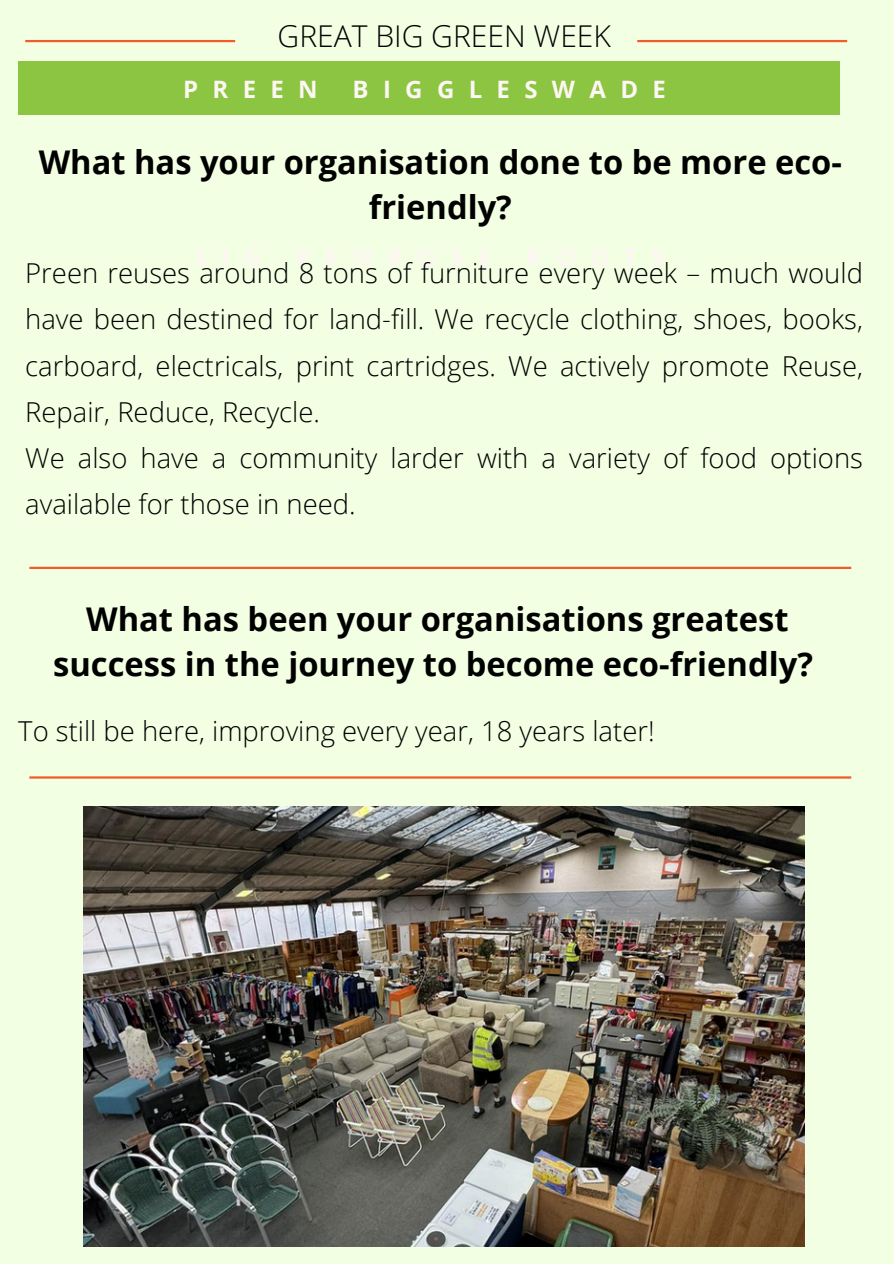
<style>
.page{position:relative;width:894px;height:1264px;background:#fff}
.page>*{position:absolute;margin:0;border:0;box-sizing:border-box;transform-origin:0 0}
.t1{font:700 32.7px/45px "Open Sans";color:#000;text-align:center}
.t2{font:300 30px "Open Sans";color:#000}
.t3{font:300 27.45px/46.2px "Open Sans";color:#000}
.t4{font:700 24px "Open Sans";letter-spacing:.595em;color:#fdf6f2}
</style>
<div class="page">
<div style="left:0;top:0;width:893px;height:1263px;background:#f3ffe3"></div>
<hr style="left:25px;top:40px;width:210px;height:2px;background:#f05d2a">
<hr style="left:637px;top:40px;width:209px;height:2px;background:#f05d2a">
<div style="left:18px;top:61px;width:821px;height:51px;background:#8cc542"></div>
<hr style="left:29px;top:566px;width:822px;height:3px;background:#f05d2a">
<div style="left:18px;top:64px;width:821px;height:51px;background:#8cc542"></div>
<hr style="left:29px;top:776px;width:822px;height:2px;background:#f05d2a">
<img style="left:83px;top:806px;width:721px;height:440px">
<h2 class="t2" style="left:277px;top:15px;width:335px">GREAT BIG GREEN WEEK</h2>
<h1 class="t4" style="left:183px;top:72px;width:136px">PREEN</h1>
<h1 class="t4" style="left:352px;top:72px;width:315px">BIGGLESWADE</h1>
<h3 class="t1" style="left:39px;top:139px;width:804px">What has your organisation done to be more eco&shy;friendly?</h3>
<h2 class="t3" style="left:25px;top:249px;width:839px">Preen reuses around 8 tons of furniture every week – much would have been destined for land-fill. We recycle clothing, shoes, books, carboard, electricals, print cartridges. We actively promote Reuse, Repair, Reduce, Recycle.<br>We also have a community larder with a variety of food options available for those in need.</h2>
<p class="t1" style="left:53px;top:596px;width:761px">What has been your organisations greatest success in the journey to become eco-friendly?</p>
<p class="t3" style="left:18px;top:707px;width:637px">To still be here, improving every year, 18 years later!</p>
</div>
